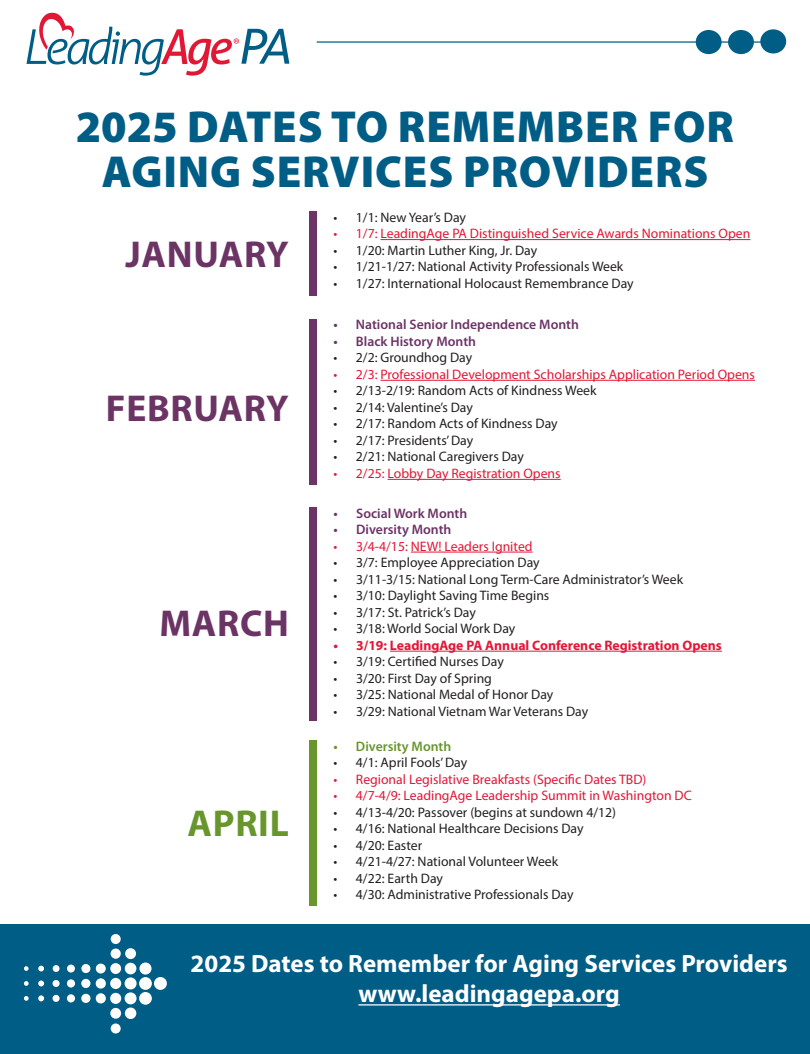
<style>
.page{position:relative;width:810px;height:1054px;background:#fff}
.page>*{position:absolute;margin:0;border:0;box-sizing:border-box;transform-origin:0 0}
.t1{font:900 45px/45px "Myriad Pro";letter-spacing:.02em;color:#005d86;text-align:center}
.t2{font:700 37.5px "Myriad Pro";letter-spacing:.02em;color:#6b3465}
.t3{font:700 37.5px "Myriad Pro";letter-spacing:.02em;color:#68962c}
.t4{font:700 25px/30px "Myriad Pro";color:#fff;text-align:center}
.t5{font:13.75px "Myriad Pro";color:#231f20}
.t6{font:13.75px "Myriad Pro";color:#e21736}
.t7{font:600 13.75px "Myriad Pro";color:#6b3465}
.t8{font:700 13.75px "Myriad Pro";color:#e21736}
.t9{font:600 13.75px "Myriad Pro";color:#68962c}
</style>
<div class="page">
<svg style="left:26px;top:13px;width:263px;height:63px"></svg>
<hr style="left:317px;top:41px;width:465px;height:2px;background:#005d86">
<div style="left:760px;top:29px;width:26px;height:24px;background:#005d86;border-radius:50%"></div>
<div style="left:728px;top:30px;width:26px;height:24px;background:#005d86;border-radius:50%"></div>
<div style="left:696px;top:30px;width:26px;height:24px;background:#005d86;border-radius:50%"></div>
<div style="left:0;top:923px;width:810px;height:130px;background:#005d86"></div>
<hr style="left:358px;top:1003px;width:262px;height:2px;background:#fff">
<div style="left:154px;top:976px;width:13px;height:13px;background:#fff;border-radius:50%"></div>
<div style="left:139px;top:976px;width:13px;height:13px;background:#fff;border-radius:50%"></div>
<div style="left:139px;top:991px;width:13px;height:13px;background:#fff;border-radius:50%"></div>
<div style="left:139px;top:962px;width:13px;height:12px;background:#fff;border-radius:50%"></div>
<div style="left:125px;top:977px;width:12px;height:12px;background:#fff;border-radius:50%"></div>
<svg style="left:125px;top:991px;width:12px;height:12px"></svg>
<div style="left:125px;top:962px;width:11px;height:11px;background:#fff;border-radius:50%"></div>
<svg style="left:125px;top:1006px;width:11px;height:12px"></svg>
<div style="left:110px;top:992px;width:11px;height:11px;background:#fff;border-radius:50%"></div>
<div style="left:110px;top:977px;width:11px;height:11px;background:#fff;border-radius:50%"></div>
<svg style="left:125px;top:947px;width:11px;height:11px"></svg>
<div style="left:110px;top:962px;width:11px;height:11px;background:#fff;border-radius:50%"></div>
<div style="left:110px;top:1007px;width:11px;height:11px;background:#fff;border-radius:50%"></div>
<div style="left:96px;top:977px;width:10px;height:11px;background:#fff;border-radius:50%"></div>
<div style="left:111px;top:948px;width:10px;height:10px;background:#fff;border-radius:50%"></div>
<div style="left:96px;top:992px;width:10px;height:11px;background:#fff;border-radius:50%"></div>
<div style="left:111px;top:1023px;width:10px;height:10px;background:#fff;border-radius:50%"></div>
<svg style="left:111px;top:933px;width:10px;height:10px"></svg>
<div style="left:96px;top:963px;width:10px;height:10px;background:#fff;border-radius:50%"></div>
<svg style="left:81px;top:978px;width:10px;height:9px"></svg>
<svg style="left:81px;top:993px;width:10px;height:9px"></svg>
<div style="left:81px;top:963px;width:9px;height:9px;background:#fff;border-radius:50%"></div>
<svg style="left:67px;top:978px;width:8px;height:9px"></svg>
<svg style="left:67px;top:993px;width:8px;height:9px"></svg>
<div style="left:67px;top:964px;width:8px;height:8px;background:#fff;border-radius:50%"></div>
<svg style="left:53px;top:979px;width:7px;height:7px"></svg>
<svg style="left:53px;top:994px;width:7px;height:7px"></svg>
<svg style="left:53px;top:964px;width:7px;height:7px"></svg>
<svg style="left:38px;top:995px;width:6px;height:5px"></svg>
<svg style="left:38px;top:980px;width:6px;height:6px"></svg>
<svg style="left:38px;top:965px;width:6px;height:6px"></svg>
<svg style="left:24px;top:981px;width:5px;height:4px"></svg>
<svg style="left:24px;top:996px;width:5px;height:4px"></svg>
<svg style="left:24px;top:966px;width:5px;height:4px"></svg>
<hr style="left:381px;top:239px;width:369px;height:1px;background:#e21736">
<hr style="left:381px;top:380px;width:374px;height:1px;background:#e21736">
<hr style="left:388px;top:479px;width:173px;height:1px;background:#e21736">
<hr style="left:411px;top:551px;width:122px;height:1px;background:#e21736">
<hr style="left:390px;top:650px;width:332px;height:1px;background:#e21736">
<div style="left:309px;top:211px;width:7px;height:85px;background:#6b3465"></div>
<div style="left:309px;top:319px;width:7px;height:165px;background:#6b3465"></div>
<div style="left:309px;top:507px;width:8px;height:213px;background:#6b3465"></div>
<div style="left:309px;top:740px;width:7px;height:165px;background:#68962c"></div>
<p class="t1" style="left:76px;top:103px;width:660px">2025 DATES TO REMEMBER FOR<br>AGING SERVICES PROVIDERS</p>
<p class="t2" style="left:125px;top:230px;width:165px">JANUARY</p>
<p class="t2" style="left:106px;top:383px;width:184px">FEBRUARY</p>
<p class="t2" style="left:160px;top:598px;width:131px">MARCH</p>
<p class="t3" style="left:187px;top:798px;width:103px">APRIL</p>
<p class="t5" style="left:333px;top:208px;width:134px">• 1/1: New Year’s Day</p>
<p class="t6" style="left:333px;top:225px;width:418px">• 1/7: LeadingAge PA Distinguished Service Awards Nominations Open</p>
<p class="t5" style="left:333px;top:241px;width:205px">• 1/20: Martin Luther King, Jr. Day</p>
<p class="t5" style="left:333px;top:258px;width:292px">• 1/21-1/27: National Activity Professionals Week</p>
<p class="t5" style="left:333px;top:274px;width:302px">• 1/27: International Holocaust Remembrance Day</p>
<p class="t7" style="left:333px;top:316px;width:247px">• National Senior Independence Month</p>
<p class="t7" style="left:333px;top:332px;width:144px">• Black History Month</p>
<p class="t5" style="left:333px;top:349px;width:140px">• 2/2: Groundhog Day</p>
<p class="t6" style="left:333px;top:365px;width:423px">• 2/3: Professional Development Scholarships Application Period Opens</p>
<p class="t5" style="left:333px;top:382px;width:265px">• 2/13-2/19: Random Acts of Kindness Week</p>
<p class="t5" style="left:333px;top:398px;width:141px">• 2/14: Valentine’s Day</p>
<p class="t5" style="left:333px;top:415px;width:226px">• 2/17: Random Acts of Kindness Day</p>
<p class="t5" style="left:333px;top:431px;width:141px">• 2/17: Presidents’ Day</p>
<p class="t5" style="left:333px;top:448px;width:192px">• 2/21: National Caregivers Day</p>
<p class="t6" style="left:333px;top:464px;width:229px">• 2/25: Lobby Day Registration Opens</p>
<p class="t7" style="left:334px;top:504px;width:135px">• Social Work Month</p>
<p class="t7" style="left:334px;top:520px;width:119px">• Diversity Month</p>
<p class="t6" style="left:334px;top:537px;width:200px">• 3/4-4/15: NEW! Leaders Ignited</p>
<p class="t5" style="left:334px;top:554px;width:208px">• 3/7: Employee Appreciation Day</p>
<p class="t5" style="left:334px;top:570px;width:351px">• 3/11-3/15: National Long Term-Care Administrator’s Week</p>
<p class="t5" style="left:334px;top:587px;width:217px">• 3/10: Daylight Saving Time Begins</p>
<p class="t5" style="left:334px;top:603px;width:144px">• 3/17: St. Patrick’s Day</p>
<p class="t5" style="left:334px;top:620px;width:183px">• 3/18: World Social Work Day</p>
<p class="t8" style="left:334px;top:636px;width:390px">• 3/19: LeadingAge PA Annual Conference Registration Opens</p>
<p class="t5" style="left:334px;top:653px;width:172px">• 3/19: Certified Nurses Day</p>
<p class="t5" style="left:334px;top:669px;width:160px">• 3/20: First Day of Spring</p>
<p class="t5" style="left:334px;top:686px;width:221px">• 3/25: National Medal of Honor Day</p>
<p class="t5" style="left:334px;top:702px;width:256px">• 3/29: National Vietnam War Veterans Day</p>
<p class="t9" style="left:333px;top:736px;width:119px">• Diversity Month</p>
<p class="t5" style="left:333px;top:753px;width:135px">• 4/1: April Fools’ Day</p>
<p class="t6" style="left:333px;top:770px;width:314px">• Regional Legislative Breakfasts (Specific Dates TBD)</p>
<p class="t6" style="left:333px;top:786px;width:360px">• 4/7-4/9: LeadingAge Leadership Summit in Washington DC</p>
<p class="t5" style="left:333px;top:803px;width:284px">• 4/13-4/20: Passover (begins at sundown 4/12)</p>
<p class="t5" style="left:333px;top:819px;width:252px">• 4/16: National Healthcare Decisions Day</p>
<p class="t5" style="left:333px;top:836px;width:90px">• 4/20: Easter</p>
<p class="t5" style="left:333px;top:852px;width:226px">• 4/21-4/27: National Volunteer Week</p>
<p class="t5" style="left:333px;top:869px;width:111px">• 4/22: Earth Day</p>
<p class="t5" style="left:333px;top:885px;width:242px">• 4/30: Administrative Professionals Day</p>
<h3 class="t4" style="left:191px;top:947px;width:599px">2025 Dates to Remember for Aging Services Providers www.leadingagepa.org</h3>
</div>
